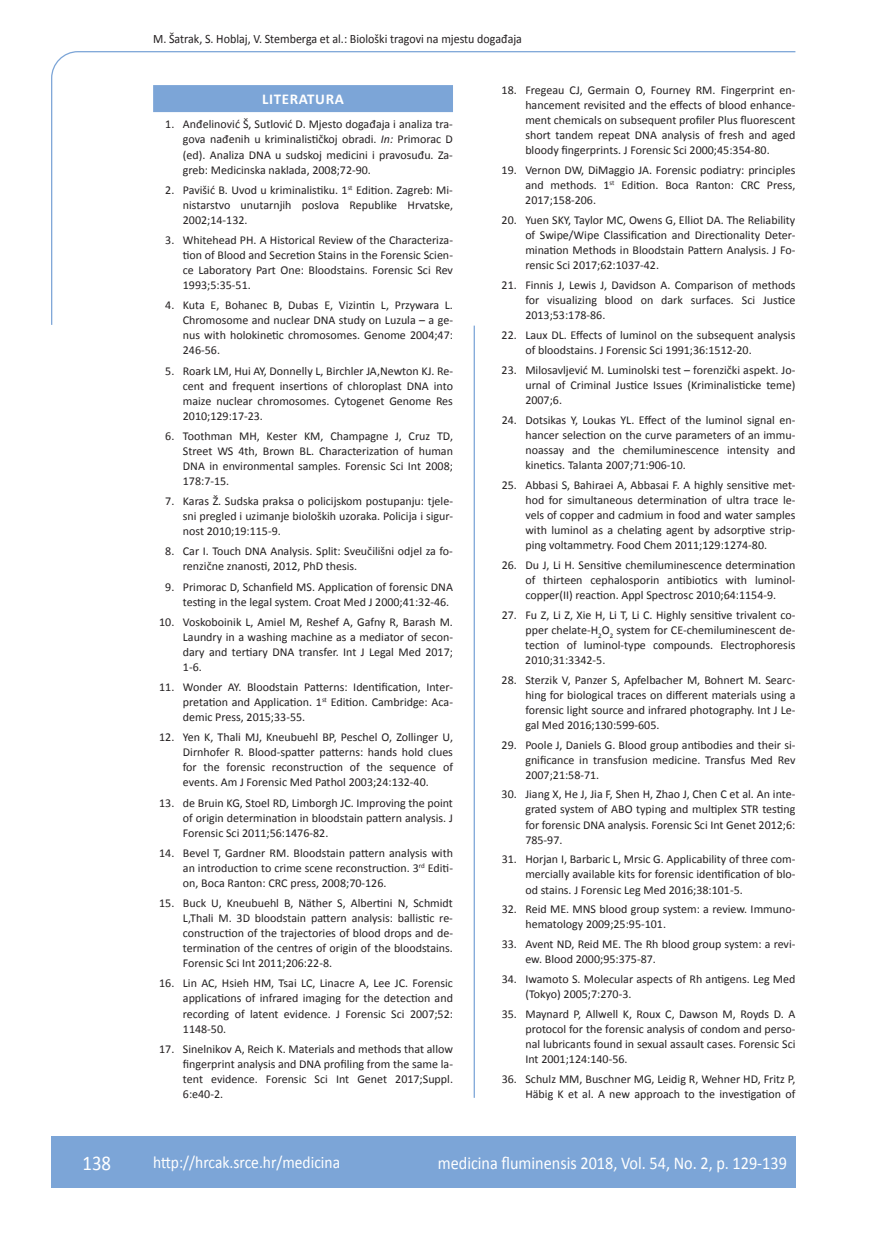
<style>
.page{position:relative;width:872px;height:1234px;background:#fff}
.page>*{position:absolute;margin:0;border:0;box-sizing:border-box;transform-origin:0 0}
.t1{font:21px "Calibri";color:#fff;scale:.9 1}
.t2{font:18px "Calibri";color:#fff;scale:.9 1}
.t3{font:17.25px "Calibri";color:#fff;scale:.9 1}
.t4{font:700 15px "Calibri";letter-spacing:.04em;color:#fff}
.t5{font:12.75px "Calibri";color:#231f20;scale:.94 1}
.t6{font:12px/15px "Calibri";color:#231f20;text-align:justify}
.s1{font-style:italic}
</style>
<div class="page">
<svg style="left:51px;top:51px;width:745px;height:274px"></svg>
<hr style="left:473px;top:325px;width:2px;height:772px;background:#7ca5d7">
<div style="left:51px;top:1135px;width:744px;height:51px;background:#7ca5d7"></div>
<div style="left:153px;top:85px;width:300px;height:27px;background:#7ca5d7"></div>
<p class="t5" style="left:153px;top:30px;width:394px">M. Šatrak, S. Hoblaj, V. Stemberga et al.: Biološki tragovi na mjestu događaja</p>
<p class="t4" style="left:262px;top:90px;width:83px">LITERATURA</p>
<p class="t6" style="left:183px;top:116px;width:272px;text-indent:-18px">1. Anđelinović Š, Sutlović D. Mjesto događaja i analiza tra&shy;gova nađenih u kriminalističkoj obradi. <span class="s1">In:</span> Primorac D (ed). Analiza DNA u sudskoj medicini i pravosuđu. Za&shy;greb: Medicinska naklada, 2008;72-90.</p>
<p class="t6" style="left:183px;top:182px;width:271px;text-indent:-18px">2. Pavišić B. Uvod u kriminalistiku. 1<sup>st</sup> Edition. Zagreb: Mi&shy;nistarstvo unutarnjih poslova Republike Hrvatske, 2002;14-132.</p>
<p class="t6" style="left:183px;top:232px;width:271px;text-indent:-18px">3. Whitehead PH. A Historical Review of the Characteriza&shy;tion of Blood and Secretion Stains in the Forensic Scien&shy;ce Laboratory Part One: Bloodstains. Forensic Sci Rev 1993;5:35-51.</p>
<p class="t6" style="left:183px;top:297px;width:272px;text-indent:-18px">4. Kuta E, Bohanec B, Dubas E, Vizintin L, Przywara L.<br>Chromosome and nuclear DNA study on Luzula – a ge&shy;nus with holokinetic chromosomes. Genome 2004;47:<br>246-56.</p>
<p class="t6" style="left:183px;top:362px;width:271px;text-indent:-18px">5. Roark LM, Hui AY, Donnelly L, Birchler JA,Newton KJ. Re&shy;cent and frequent insertions of chloroplast DNA into maize nuclear chromosomes. Cytogenet Genome Res 2010;129:17-23.</p>
<p class="t6" style="left:183px;top:427px;width:272px;text-indent:-18px">6. Toothman MH, Kester KM, Champagne J, Cruz TD, Street WS 4th, Brown BL. Characterization of human DNA in environmental samples. Forensic Sci Int 2008; 178:7-15.</p>
<p class="t6" style="left:183px;top:493px;width:271px;text-indent:-18px">7. Karas Ž. Sudska praksa o policijskom postupanju: tjele&shy;sni pregled i uzimanje bioloških uzoraka. Policija i sigur&shy;nost 2010;19:115-9.</p>
<p class="t6" style="left:183px;top:543px;width:271px;text-indent:-18px">8. Car I. Touch DNA Analysis. Split: Sveučilišni odjel za fo&shy;renzične znanosti, 2012, PhD thesis.</p>
<p class="t6" style="left:183px;top:578px;width:271px;text-indent:-18px">9. Primorac D, Schanfield MS. Application of forensic DNA testing in the legal system. Croat Med J 2000;41:32-46.</p>
<p class="t6" style="left:183px;top:613px;width:272px;text-indent:-24px">10. Voskoboinik L, Amiel M, Reshef A, Gafny R, Barash M.<br>Laundry in a washing machine as a mediator of secon&shy;dary and tertiary DNA transfer. Int J Legal Med 2017; 1-6.</p>
<p class="t6" style="left:183px;top:679px;width:272px;text-indent:-24px">11. Wonder AY. Bloodstain Patterns: Identification, Inter&shy;pretation and Application. 1<sup>st</sup> Edition. Cambridge: Aca&shy;demic Press, 2015;33-55.</p>
<p class="t6" style="left:183px;top:729px;width:271px;text-indent:-24px">12. Yen K, Thali MJ, Kneubuehl BP, Peschel O, Zollinger U, Dirnhofer R. Blood-spatter patterns: hands hold clues for the forensic reconstruction of the sequence of events. Am J Forensic Med Pathol 2003;24:132-40.</p>
<p class="t6" style="left:183px;top:794px;width:271px;text-indent:-24px">13. de Bruin KG, Stoel RD, Limborgh JC. Improving the point of origin determination in bloodstain pattern analysis. J Forensic Sci 2011;56:1476-82.</p>
<p class="t6" style="left:183px;top:844px;width:272px;text-indent:-24px">14. Bevel T, Gardner RM. Bloodstain pattern analysis with an introduction to crime scene reconstruction. 3<sup>rd</sup> Editi&shy;on, Boca Ranton: CRC press, 2008;70-126.</p>
<p class="t6" style="left:183px;top:894px;width:271px;text-indent:-24px">15. Buck U, Kneubuehl B, Näther S, Albertini N, Schmidt L,Thali M. 3D bloodstain pattern analysis: ballistic re&shy;construction of the trajectories of blood drops and de&shy;termination of the centres of origin of the bloodstains.<br>Forensic Sci Int 2011;206:22-8.</p>
<p class="t6" style="left:183px;top:975px;width:272px;text-indent:-24px">16. Lin AC, Hsieh HM, Tsai LC, Linacre A, Lee JC. Forensic applications of infrared imaging for the detection and recording of latent evidence. J Forensic Sci 2007;52:<br>1148-50.</p>
<p class="t6" style="left:183px;top:1040px;width:271px;text-indent:-24px">17. Sinelnikov A, Reich K. Materials and methods that allow fingerprint analysis and DNA profiling from the same la&shy;tent evidence. Forensic Sci Int Genet 2017;Suppl.<br>6:e40-2.</p>
<p class="t6" style="left:525px;top:82px;width:272px;text-indent:-24px">18. Fregeau CJ, Germain O, Fourney RM. Fingerprint en&shy;hancement revisited and the effects of blood enhance&shy;ment chemicals on subsequent profiler Plus fluorescent short tandem repeat DNA analysis of fresh and aged bloody fingerprints. J Forensic Sci 2000;45:354-80.</p>
<p class="t6" style="left:525px;top:162px;width:272px;text-indent:-24px">19. Vernon DW, DiMaggio JA. Forensic podiatry: principles and methods. 1<sup>st</sup> Edition. Boca Ranton: CRC Press, 2017;158-206.</p>
<p class="t6" style="left:525px;top:212px;width:271px;text-indent:-24px">20. Yuen SKY, Taylor MC, Owens G, Elliot DA. The Reliability of Swipe/Wipe Classification and Directionality Deter&shy;mination Methods in Bloodstain Pattern Analysis. J Fo&shy;rensic Sci 2017;62:1037-42.</p>
<p class="t6" style="left:525px;top:277px;width:272px;text-indent:-24px">21. Finnis J, Lewis J, Davidson A. Comparison of methods for visualizing blood on dark surfaces. Sci Justice 2013;53:178-86.</p>
<p class="t6" style="left:525px;top:327px;width:271px;text-indent:-24px">22. Laux DL. Effects of luminol on the subsequent analysis of bloodstains. J Forensic Sci 1991;36:1512-20.</p>
<p class="t6" style="left:525px;top:361px;width:271px;text-indent:-24px">23. Milosavljević M. Luminolski test – forenzički aspekt. Jo&shy;urnal of Criminal Justice Issues (Kriminalisticke teme)<br>2007;6.</p>
<p class="t6" style="left:525px;top:411px;width:271px;text-indent:-24px">24. Dotsikas Y, Loukas YL. Effect of the luminol signal en&shy;hancer selection on the curve parameters of an immu&shy;noassay and the chemiluminescence intensity and kinetics. Talanta 2007;71:906-10.</p>
<p class="t6" style="left:525px;top:476px;width:271px;text-indent:-24px">25. Abbasi S, Bahiraei A, Abbasai F. A highly sensitive met&shy;hod for simultaneous determination of ultra trace le&shy;vels of copper and cadmium in food and water samples with luminol as a chelating agent by adsorptive strip&shy;ping voltammetry. Food Chem 2011;129:1274-80.</p>
<p class="t6" style="left:525px;top:556px;width:271px;text-indent:-24px">26. Du J, Li H. Sensitive chemiluminescence determination of thirteen cephalosporin antibiotics with luminol&shy;copper(II) reaction. Appl Spectrosc 2010;64:1154-9.</p>
<p class="t6" style="left:525px;top:606px;width:272px;text-indent:-24px">27. Fu Z, Li Z, Xie H, Li T, Li C. Highly sensitive trivalent co&shy;pper chelate-H<sub>2</sub>O<sub>2</sub> system for CE-chemiluminescent de&shy;tection of luminol-type compounds. Electrophoresis 2010;31:3342-5.</p>
<p class="t6" style="left:525px;top:671px;width:271px;text-indent:-24px">28. Sterzik V, Panzer S, Apfelbacher M, Bohnert M. Searc&shy;hing for biological traces on different materials using a forensic light source and infrared photography. Int J Le&shy;gal Med 2016;130:599-605.</p>
<p class="t6" style="left:525px;top:736px;width:271px;text-indent:-24px">29. Poole J, Daniels G. Blood group antibodies and their si&shy;gnificance in transfusion medicine. Transfus Med Rev 2007;21:58-71.</p>
<p class="t6" style="left:525px;top:786px;width:272px;text-indent:-24px">30. Jiang X, He J, Jia F, Shen H, Zhao J, Chen C et al. An inte&shy;grated system of ABO typing and multiplex STR testing for forensic DNA analysis. Forensic Sci Int Genet 2012;6:<br>785-97.</p>
<p class="t6" style="left:525px;top:851px;width:271px;text-indent:-24px">31. Horjan I, Barbaric L, Mrsic G. Applicability of three com&shy;mercially available kits for forensic identification of blo&shy;od stains. J Forensic Leg Med 2016;38:101-5.</p>
<p class="t6" style="left:525px;top:901px;width:271px;text-indent:-24px">32. Reid ME. MNS blood group system: a review. Immuno&shy;hematology 2009;25:95-101.</p>
<p class="t6" style="left:525px;top:935px;width:271px;text-indent:-24px">33. Avent ND, Reid ME. The Rh blood group system: a revi&shy;ew. Blood 2000;95:375-87.</p>
<p class="t6" style="left:525px;top:970px;width:272px;text-indent:-24px">34. Iwamoto S. Molecular aspects of Rh antigens. Leg Med (Tokyo) 2005;7:270-3.</p>
<p class="t6" style="left:525px;top:1005px;width:272px;text-indent:-24px">35. Maynard P, Allwell K, Roux C, Dawson M, Royds D. A protocol for the forensic analysis of condom and perso&shy;nal lubricants found in sexual assault cases. Forensic Sci Int 2001;124:140-56.</p>
<p class="t6" style="left:502px;top:1070px;width:295px;text-align:right">36. Schulz MM, Buschner MG, Leidig R, Wehner HD, Fritz P,<br>Häbig K et al. A new approach to the investigation of</p>
<h1 class="t1" style="left:82px;top:1149px;width:33px">138</h1>
<h3 class="t3" style="left:153px;top:1150px;width:209px">http://hrcak.srce.hr/medicina</h3>
<h2 class="t2" style="left:438px;top:1151px;width:389px">medicina fluminensis 2018, Vol. 54, No. 2, p. 129-139</h2>
</div>
